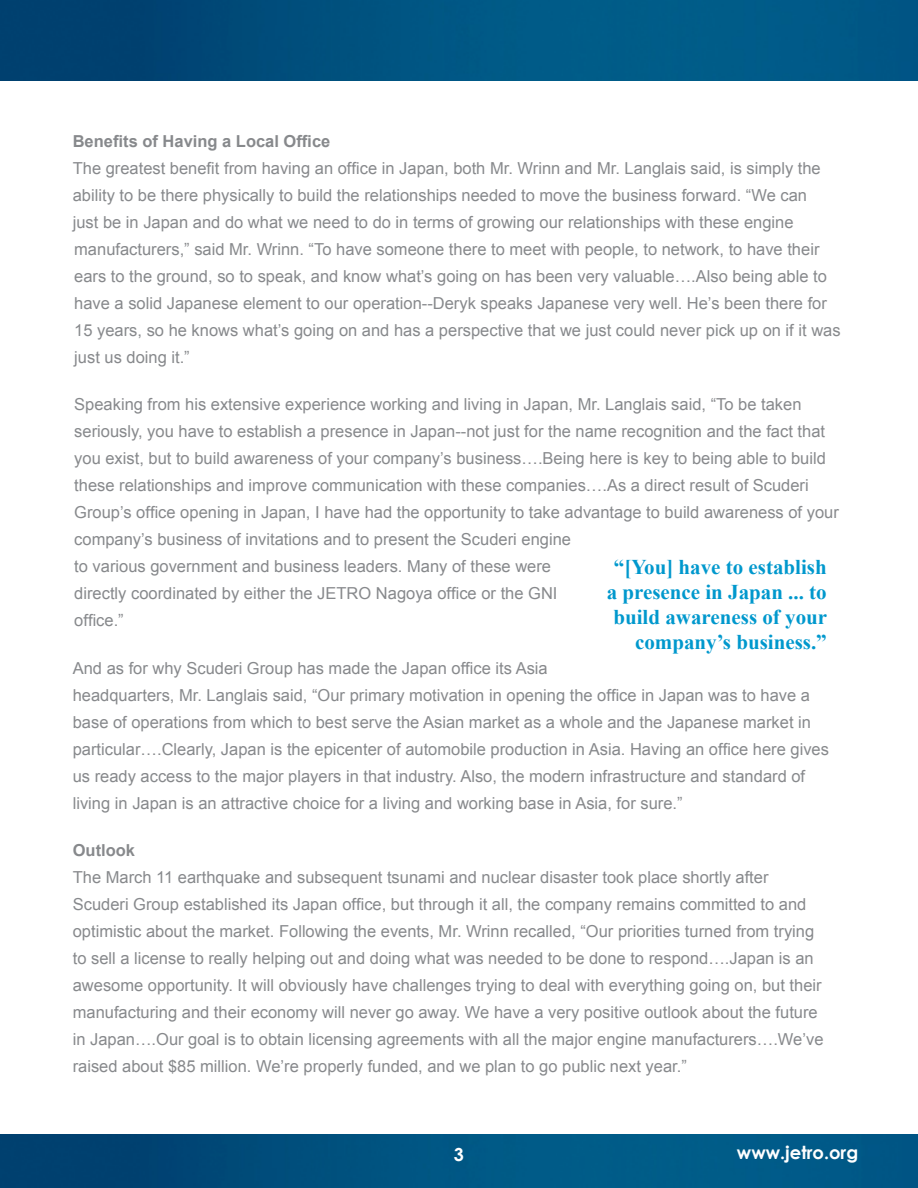
<style>
.page{position:relative;width:918px;height:1188px;background:#fff}
.page>*{position:absolute;margin:0;border:0;box-sizing:border-box;transform-origin:0 0}
.t1{font:700 21px/25.2px "Times New Roman";color:#0098cd;text-align:right}
.t2{font:700 18px "Century Gothic";color:#fff}
.t3{font:16.5px/27px "Arial";color:#87898c}
.t4{font:700 16.5px "Arial";color:#87898c}
</style>
<div class="page">
<img style="left:0;top:1px;width:918px;height:79px">
<img style="left:0;top:1134px;width:918px;height:54px">
<p class="t4" style="left:73px;top:130px;width:259px">Benefits of Having a Local Office</p>
<p class="t3" style="left:73px;top:155px;width:769px">The greatest benefit from having an office in Japan, both Mr. Wrinn and Mr. Langlais said, is simply the ability to be there physically to build the relationships needed to move the business forward. “We can<br>just be in Japan and do what we need to do in terms of growing our relationships with these engine manufacturers,” said Mr. Wrinn. “To have someone there to meet with people, to network, to have their ears to the ground, so to speak, and know what’s going on has been very valuable….Also being able to have a solid Japanese element to our operation--Deryk speaks Japanese very well. He’s been there for 15 years, so he knows what’s going on and has a perspective that we just could never pick up on if it was just us doing it.”</p>
<p class="t3" style="left:74px;top:391px;width:766px">Speaking from his extensive experience working and living in Japan, Mr. Langlais said, “To be taken seriously, you have to establish a presence in Japan--not just for the name recognition and the fact that you exist, but to build awareness of your company’s business….Being here is key to being able to build these relationships and improve communication with these companies….As a direct result of Scuderi Group’s office opening in Japan, I have had the opportunity to take advantage to build awareness of your company’s business of invitations and to present the Scuderi engine<br>to various government and business leaders. Many of these were<br>directly coordinated by either the JETRO Nagoya office or the GNI<br>office.”</p>
<p class="t3" style="left:73px;top:654px;width:758px">And as for why Scuderi Group has made the Japan office its Asia<br>headquarters, Mr. Langlais said, “Our primary motivation in opening the office in Japan was to have a base of operations from which to best serve the Asian market as a whole and the Japanese market in particular….Clearly, Japan is the epicenter of automobile production in Asia. Having an office here gives us ready access to the major players in that industry. Also, the modern infrastructure and standard of living in Japan is an attractive choice for a living and working base in Asia, for sure.”</p>
<p class="t4" style="left:73px;top:839px;width:64px">Outlook</p>
<p class="t3" style="left:73px;top:864px;width:752px">The March 11 earthquake and subsequent tsunami and nuclear disaster took place shortly after Scuderi Group established its Japan office, but through it all, the company remains committed to and optimistic about the market. Following the events, Mr. Wrinn recalled, “Our priorities turned from trying to sell a license to really helping out and doing what was needed to be done to respond….Japan is an awesome opportunity. It will obviously have challenges trying to deal with everything going on, but their manufacturing and their economy will never go away. We have a very positive outlook about the future in Japan….Our goal is to obtain licensing agreements with all the major engine manufacturers….We’ve raised about $85 million. We’re properly funded, and we plan to go public next year.”</p>
<p class="t1" style="left:607px;top:554px;width:222px">“[You] have to establish a presence in Japan ... to build awareness of your company’s business.”</p>
<p class="t2" style="left:454px;top:1141px;width:12px">3</p>
<p class="t2" style="left:737px;top:1139px;width:123px">www.jetro.org</p>
</div>
